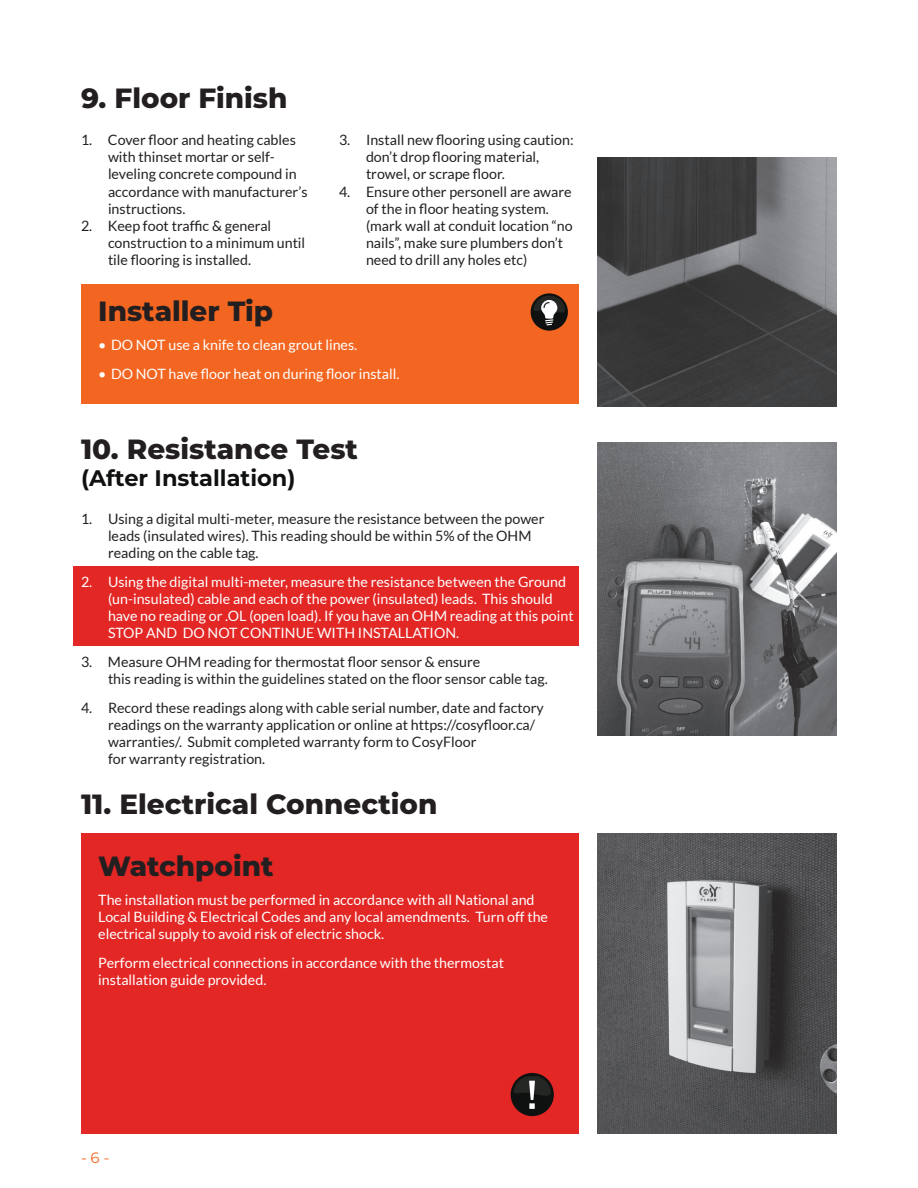
<style>
.page{position:relative;width:918px;height:1188px;background:#fff}
.page>*{position:absolute;margin:0;border:0;box-sizing:border-box;transform-origin:0 0}
.t1{font:800 27.75px "Montserrat";color:#231f20}
.t2{font:700 22.5px "Montserrat";color:#0f1110}
.t3{font:15px "Montserrat";color:#f36621}
.t4{font:14.25px/17.1px "Lato";color:#231f20}
.t5{font:14.25px/17.1px "Lato";color:#fff}
</style>
<div class="page">
<div style="left:74px;top:566px;width:505px;height:80px;background:#e22725"></div>
<img style="left:597px;top:157px;width:240px;height:250px">
<div style="left:81px;top:285px;width:498px;height:119px;background:#f36621"></div>
<svg style="left:531px;top:293px;width:37px;height:38px"></svg>
<svg style="left:534px;top:296px;width:31px;height:29px"></svg>
<img style="left:597px;top:442px;width:240px;height:294px">
<div style="left:81px;top:833px;width:498px;height:301px;background:#e22725"></div>
<div style="left:511px;top:1073px;width:43px;height:43px;background:#0f1110;border-radius:50%"></div>
<svg style="left:513px;top:1076px;width:38px;height:33px"></svg>
<img style="left:597px;top:833px;width:240px;height:301px">
<h1 class="t1" style="left:81px;top:78px;width:208px">9. Floor Finish</h1>
<p class="t4" style="left:108px;top:131px;width:201px;text-indent:-27px">1. Cover floor and heating cables with thinset mortar or self&shy;leveling concrete compound in accordance with manufacturer’s instructions.</p>
<p class="t4" style="left:108px;top:217px;width:199px;text-indent:-27px">2. Keep foot traffic &amp; general construction to a minimum until tile flooring is installed.</p>
<p class="t4" style="left:366px;top:131px;width:209px;text-indent:-27px">3. Install new flooring using caution: don’t drop flooring material, trowel, or scrape floor.</p>
<p class="t4" style="left:366px;top:183px;width:208px;text-indent:-27px">4. Ensure other personell are aware of the in floor heating system. (mark wall at conduit location “no nails”, make sure plumbers don’t need to drill any holes etc)</p>
<h1 class="t1" style="left:98px;top:291px;width:176px">Installer Tip</h1>
<p class="t5" style="left:98px;top:336px;width:261px">• DO NOT use a knife to clean grout lines.</p>
<p class="t5" style="left:98px;top:365px;width:303px">• DO NOT have floor heat on during floor install.</p>
<h1 class="t1" style="left:81px;top:429px;width:279px">10. Resistance Test</h1>
<h2 class="t2" style="left:81px;top:462px;width:216px">(After Installation)</h2>
<p class="t4" style="left:108px;top:510px;width:438px;text-indent:-27px">1. Using a digital multi-meter, measure the resistance between the power leads (insulated wires). This reading should be within 5% of the OHM reading on the cable tag.</p>
<p class="t5" style="left:108px;top:573px;width:467px;text-indent:-27px">2. Using the digital multi-meter, measure the resistance between the Ground (un-insulated) cable and each of the power (insulated) leads. This should have no reading or .OL (open load). If you have an OHM reading at this point STOP AND DO NOT CONTINUE WITH INSTALLATION.</p>
<p class="t4" style="left:108px;top:653px;width:441px;text-indent:-27px">3. Measure OHM reading for thermostat floor sensor &amp; ensure<br>this reading is within the guidelines stated on the floor sensor cable tag.</p>
<p class="t4" style="left:108px;top:699px;width:437px;text-indent:-27px">4. Record these readings along with cable serial number, date and factory readings on the warranty application or online at https://cosyfloor.ca/ warranties/. Submit completed warranty form to CosyFloor<br>for warranty registration.</p>
<h1 class="t1" style="left:81px;top:784px;width:358px">11. Electrical Connection</h1>
<h1 class="t1" style="left:98px;top:846px;width:177px">Watchpoint</h1>
<p class="t5" style="left:98px;top:891px;width:451px">The installation must be performed in accordance with all National and<br>Local Building &amp; Electrical Codes and any local amendments. Turn off the electrical supply to avoid risk of electric shock.</p>
<p class="t5" style="left:98px;top:954px;width:407px">Perform electrical connections in accordance with the thermostat installation guide provided.</p>
<p class="t3" style="left:81px;top:1147px;width:30px">- 6 -</p>
</div>
